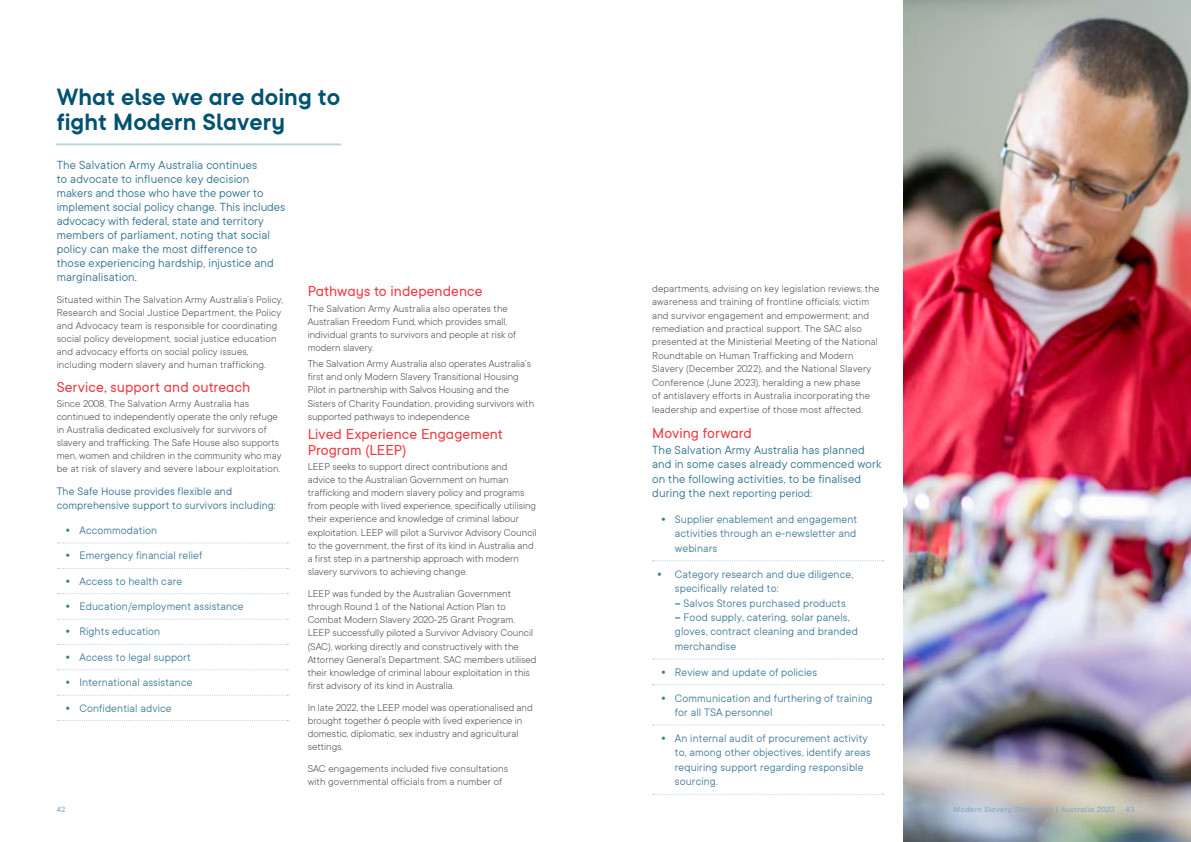
<style>
.page{position:relative;width:1191px;height:842px;background:#fff}
.page>*{position:absolute;margin:0;border:0;box-sizing:border-box;transform-origin:0 0}
.H1{font:600 26px/25px "TT Commons";letter-spacing:.005em;color:#005271}
.H2_-_commons{font:16px/16.2px "TT Commons";letter-spacing:.005em;color:#ef373e}
.paragraph_-_amplified{font:13px/14px "TT Commons";letter-spacing:.01em;color:#2e7190}
.t1{font:12px/14.5px "TT Commons";letter-spacing:.01em;color:#3e7a98}
.paragraph_-_amplified-2{font:12px/14px "TT Commons";letter-spacing:.01em;color:#2e7190}
.paragraph_-_11pt{font:300 11px/13.2px "TT Commons";color:#414042}
.H2_-_commons-2{font:300 11px/13.2px "TT Commons";color:#414042}
.t2{font:italic 500 8.5px "TT Commons";letter-spacing:.04em;color:#8aacc3}
.t3{font:500 8.5px "TT Commons";color:#8aacc3}
.s1{font-weight:900;font-size:14px}
.s2{font-size:13px}
.s3{font-weight:600}
</style>
<div class="page">
<img style="left:903px;top:0;width:288px;height:842px">
<hr style="left:57px;top:143px;width:283px;height:2px;background:#bbdade">
<svg style="left:57px;top:542px;width:231px;height:1px"></svg>
<svg style="left:57px;top:568px;width:231px;height:1px"></svg>
<svg style="left:57px;top:593px;width:231px;height:1px"></svg>
<svg style="left:57px;top:619px;width:231px;height:1px"></svg>
<svg style="left:57px;top:644px;width:231px;height:1px"></svg>
<svg style="left:57px;top:669px;width:231px;height:1px"></svg>
<svg style="left:57px;top:695px;width:231px;height:1px"></svg>
<svg style="left:57px;top:720px;width:231px;height:1px"></svg>
<svg style="left:652px;top:560px;width:231px;height:1px"></svg>
<svg style="left:652px;top:658px;width:231px;height:1px"></svg>
<svg style="left:652px;top:684px;width:231px;height:1px"></svg>
<svg style="left:652px;top:724px;width:231px;height:1px"></svg>
<svg style="left:652px;top:794px;width:231px;height:1px"></svg>
<p class="H1" style="left:57px;top:84px;width:285px">What else we are doing to fight Modern Slavery</p>
<p class="paragraph_-_amplified" style="left:57px;top:157px;width:230px">The Salvation Army Australia continues<br>to advocate to influence key decision makers and those who have the power to implement social policy change. This includes advocacy with federal, state and territory members of parliament, noting that social policy can make the most difference to those experiencing hardship, injustice and marginalisation.</p>
<p class="paragraph_-_11pt" style="left:57px;top:292px;width:228px">Situated within The Salvation Army Australia’s Policy, Research and Social Justice Department, the Policy and Advocacy team is responsible for coordinating social policy development, social justice education and advocacy efforts on social policy issues, including modern slavery and human trafficking.</p>
<p class="H2_-_commons" style="left:57px;top:379px;width:195px">Service, support and outreach</p>
<p class="paragraph_-_11pt" style="left:57px;top:396px;width:226px">Since 2008, The Salvation Army Australia has continued to independently operate the only refuge in Australia dedicated exclusively for survivors of slavery and trafficking. The Safe House also supports men, women and children in the community who may be at risk of slavery and severe labour exploitation.</p>
<p class="paragraph_-_amplified-2" style="left:57px;top:483px;width:221px">The Safe House provides flexible and comprehensive support to survivors including:</p>
<p class="t1" style="left:65px;top:522px;width:93px"><span class="s1">•</span> Accommodation</p>
<p class="t1" style="left:65px;top:548px;width:139px"><span class="s1">•</span> Emergency financial relief</p>
<p class="t1" style="left:65px;top:573px;width:118px"><span class="s1">•</span> Access to health care</p>
<p class="t1" style="left:65px;top:599px;width:180px"><span class="s1">•</span> Education/employment assistance</p>
<p class="t1" style="left:65px;top:624px;width:96px"><span class="s1">•</span> Rights education</p>
<p class="t1" style="left:65px;top:649px;width:127px"><span class="s1">•</span> Access to legal support</p>
<p class="t1" style="left:65px;top:675px;width:129px"><span class="s1">•</span> International assistance</p>
<p class="t1" style="left:65px;top:700px;width:108px"><span class="s1">•</span> Confidential advice</p>
<p class="H2_-_commons" style="left:308px;top:282px;width:176px">Pathways to independence</p>
<p class="H2_-_commons-2" style="left:308px;top:301px;width:210px">The Salvation Army Australia also operates the Australian Freedom Fund, which provides small, individual grants to survivors and people at risk of modern slavery.</p>
<p class="H2_-_commons-2" style="left:308px;top:357px;width:228px">The Salvation Army Australia also operates Australia’s first and only Modern Slavery Transitional Housing Pilot in partnership with Salvos Housing and the Sisters of Charity Foundation, providing survivors with supported pathways to independence</p>
<p class="H2_-_commons" style="left:308px;top:425px;width:197px">Lived Experience Engagement<br>Program (LEEP)</p>
<p class="paragraph_-_11pt" style="left:308px;top:459px;width:230px">LEEP seeks to support direct contributions and advice to the Australian Government on human trafficking and modern slavery policy and programs from people with lived experience, specifically utilising their experience and knowledge of criminal labour exploitation. LEEP will pilot a Survivor Advisory Council to the government, the first of its kind in Australia and a first step in a partnership approach with modern slavery survivors to achieving change.</p>
<p class="paragraph_-_11pt" style="left:308px;top:586px;width:230px">LEEP was funded by the Australian Government through Round 1 of the National Action Plan to Combat Modern Slavery 2020-25 Grant Program.<br>LEEP successfully piloted a Survivor Advisory Council (SAC), working directly and constructively with the Attorney General’s Department. SAC members utilised their knowledge of criminal labour exploitation in this first advisory of its kind in Australia.</p>
<p class="paragraph_-_11pt" style="left:308px;top:700px;width:227px">In late 2022, the LEEP model was operationalised and brought together 6 people with lived experience in domestic, diplomatic, sex industry and agricultural settings.</p>
<p class="paragraph_-_11pt" style="left:308px;top:761px;width:202px">SAC engagements included five consultations with governmental officials from a number of</p>
<p class="paragraph_-_11pt" style="left:652px;top:281px;width:229px;line-height:13.5px">departments, advising on key legislation reviews; the awareness and training of frontline officials; victim and survivor engagement and empowerment; and remediation and practical support. The SAC also presented at the Ministerial Meeting of the National Roundtable on Human Trafficking and Modern Slavery (December 2022), and the National Slavery Conference (June 2023), heralding a new phase<br>of antislavery efforts in Australia incorporating the leadership and expertise of those most affected.</p>
<p class="H2_-_commons" style="left:652px;top:424px;width:101px">Moving forward</p>
<p class="paragraph_-_amplified" style="left:652px;top:442px;width:231px;line-height:14.5px">The Salvation Army Australia has planned and in some cases already commenced work on the following activities, to be finalised</p>
<p class="paragraph_-_amplified-2" style="left:652px;top:486px;width:161px"><span class="s2">during the n</span>ext reporting period:</p>
<p class="t1" style="left:675px;top:511px;width:184px;text-align:justify;text-indent:-14px"><span class="s1">•</span> Supplier enablement and engagement activities through an e-newsletter and webinars</p>
<p class="t1" style="left:675px;top:566px;width:180px;text-indent:-18px"><span class="s1">•</span> Category research and due diligence, specifically related to:</p>
<p class="t1" style="left:675px;top:595px;width:172px"><span class="s3">–</span> Salvos Stores purchased products</p>
<p class="t1" style="left:675px;top:609px;width:185px"><span class="s3">–</span> Food supply, catering, solar panels, gloves, contract cleaning and branded merchandise</p>
<p class="t1" style="left:660px;top:664px;width:158px"><span class="s1">•</span> Review and update of policies</p>
<p class="t1" style="left:675px;top:690px;width:199px;text-indent:-14px"><span class="s1">•</span> Communication and furthering of training for all TSA personnel</p>
<p class="t1" style="left:675px;top:730px;width:197px;text-indent:-14px"><span class="s1">•</span> An internal audit of procurement activity to, among other objectives, identify areas requiring support regarding responsible sourcing.</p>
<p class="t3" style="left:57px;top:804px;width:10px">42</p>
<p class="t2" style="left:953px;top:804px;width:163px">Modern Slavery Statement | Australia 2023</p>
<p class="t3" style="left:1125px;top:804px;width:10px">43</p>
</div>
